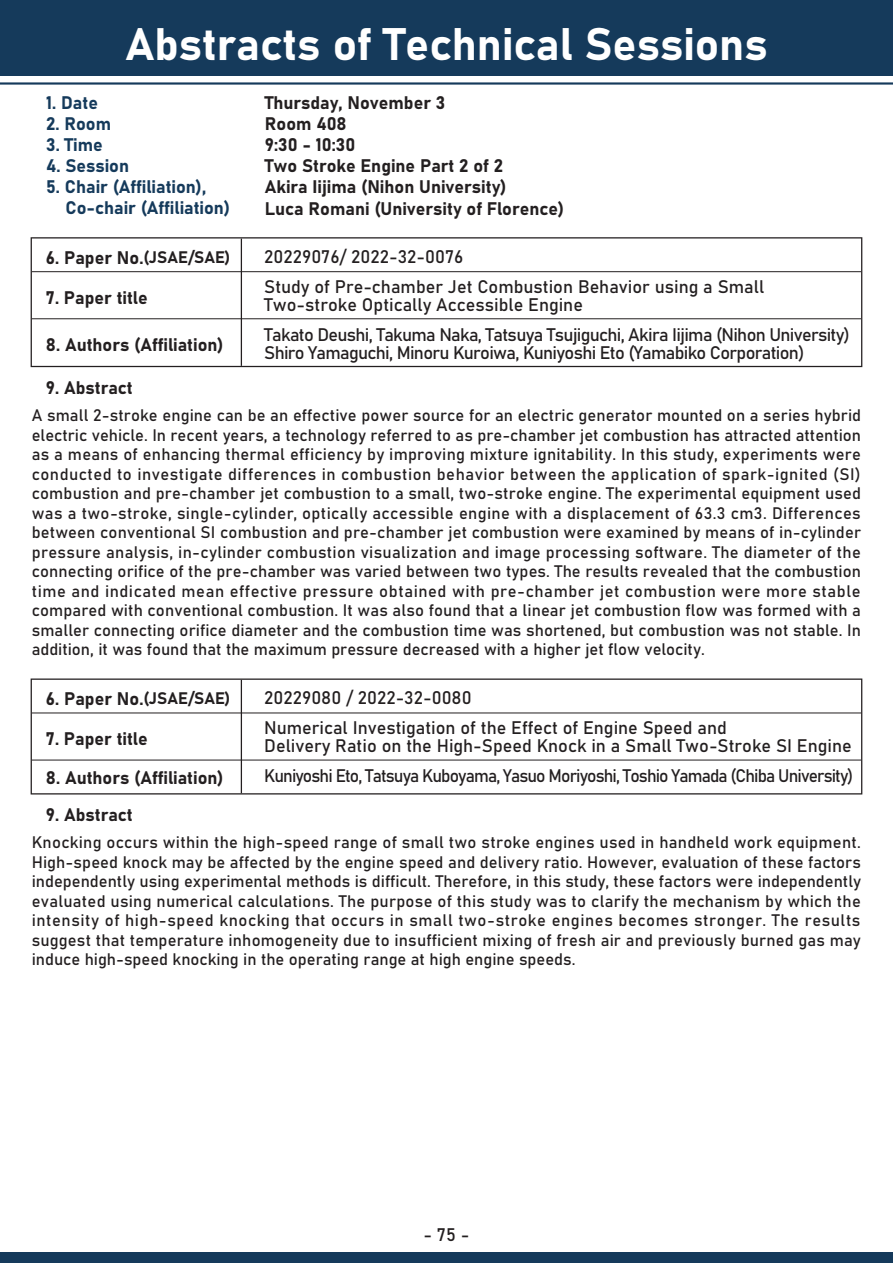
<style>
.page{position:relative;width:893px;height:1263px;background:#fff}
.page>*{position:absolute;margin:0;border:0;box-sizing:border-box;transform-origin:0 0}
.t1{font:700 45px "Bahnschrift";color:#fff}
.t2{font:700 18px/21px "Bahnschrift";color:#231f20}
.t3{font:18px/30px "Bahnschrift";letter-spacing:-.035em;color:#231f20}
.t4{font:18px/30px "Bahnschrift";color:#231f20}
.t5{font:18px/30px "Bahnschrift";letter-spacing:-.05em;color:#231f20}
.t6{font:700 18px/21px "Bahnschrift";color:#153a5b}
.t7{font:16.5px/19.5px "Bahnschrift";color:#231f20;text-align:justify}
.s1{font-size:16.5px}
</style>
<div class="page">
<div style="left:0;top:0;width:893px;height:75px;background:#153a5b"></div>
<hr style="left:0;top:82px;width:893px;height:3px;background:#153a5b">
<div style="left:0;top:1252px;width:893px;height:11px;background:#153a5b"></div>
<svg style="left:31px;top:237px;width:831px;height:130px"></svg>
<hr style="left:32px;top:271px;width:829px;height:1px;background:#231f20">
<hr style="left:32px;top:318px;width:829px;height:1px;background:#231f20">
<hr style="left:241px;top:239px;width:1px;height:127px;background:#231f20">
<svg style="left:31px;top:678px;width:831px;height:116px"></svg>
<hr style="left:32px;top:712px;width:829px;height:1px;background:#231f20">
<hr style="left:32px;top:760px;width:829px;height:1px;background:#231f20">
<hr style="left:241px;top:680px;width:1px;height:113px;background:#231f20">
<h1 class="t1" style="left:125px;top:29px;width:644px">Abstracts of Technical Sessions</h1>
<p class="t6" style="left:46px;top:94px;width:53px">1. Date</p>
<p class="t6" style="left:46px;top:115px;width:66px">2. Room</p>
<p class="t6" style="left:46px;top:136px;width:58px">3. Time</p>
<p class="t6" style="left:46px;top:157px;width:84px">4. Session</p>
<p class="t6" style="left:66px;top:178px;width:166px;text-indent:-19px">5. Chair (Affiliation),<br>Co-chair (Affiliation)</p>
<p class="t2" style="left:46px;top:248px;width:186px">6. Paper No.<span class="s1">(JSAE/SAE)</span></p>
<p class="t2" style="left:46px;top:289px;width:103px">7. Paper title</p>
<p class="t2" style="left:46px;top:335px;width:179px">8. Authors (Affiliation)</p>
<p class="t2" style="left:46px;top:379px;width:88px">9. Abstract</p>
<p class="t2" style="left:265px;top:94px;width:301px">Thursday, November 3<br>Room 408<br>9:30 - 10:30<br>Two Stroke Engine Part 2 of 2<br>Akira Iijima (Nihon University)<br>Luca Romani (University of Florence)</p>
<p class="t4" style="left:264px;top:243px;width:501px">20229076/ 2022-32-0076<br>Study of Pre-chamber Jet Combustion Behavior using a Small</p>
<p class="t3" style="left:264px;top:291px;width:587px">Two-stroke Optically Accessible Engine<br>Takato Deushi, Takuma Naka, Tatsuya Tsujiguchi, Akira Iijima (Nihon University)</p>
<p class="t3" style="left:264px;top:339px;width:542px">Shiro Yamaguchi, Minoru Kuroiwa, Kuniyoshi Eto (Yamabiko Corporation)</p>
<p class="t7" style="left:32px;top:407px;width:831px">A small 2-stroke engine can be an effective power source for an electric generator mounted on a series hybrid electric vehicle. In recent years, a technology referred to as pre-chamber jet combustion has attracted attention as a means of enhancing thermal efficiency by improving mixture ignitability. In this study, experiments were conducted to investigate differences in combustion behavior between the application of spark-ignited (SI) combustion and pre-chamber jet combustion to a small, two-stroke engine. The experimental equipment used was a two-stroke, single-cylinder, optically accessible engine with a displacement of 63.3 cm3. Differences between conventional SI combustion and pre-chamber jet combustion were examined by means of in-cylinder pressure analysis, in-cylinder combustion visualization and image processing software. The diameter of the connecting orifice of the pre-chamber was varied between two types. The results revealed that the combustion time and indicated mean effective pressure obtained with pre-chamber jet combustion were more stable compared with conventional combustion. It was also found that a linear jet combustion flow was formed with a smaller connecting orifice diameter and the combustion time was shortened, but combustion was not stable. In addition, it was found that the maximum pressure decreased with a higher jet flow velocity.</p>
<p class="t2" style="left:46px;top:690px;width:186px">6. Paper No.<span class="s1">(JSAE/SAE)</span></p>
<p class="t2" style="left:46px;top:730px;width:103px">7. Paper title</p>
<p class="t2" style="left:46px;top:769px;width:179px">8. Authors (Affiliation)</p>
<p class="t2" style="left:46px;top:806px;width:88px">9. Abstract</p>
<p class="t4" style="left:264px;top:685px;width:464px">20229080 / 2022-32-0080<br>Numerical Investigation of the Effect of Engine Speed and</p>
<p class="t5" style="left:264px;top:733px;width:591px">Delivery Ratio on the High-Speed Knock in a Small Two-Stroke SI Engine<br>Kuniyoshi Eto, Tatsuya Kuboyama, Yasuo Moriyoshi, Toshio Yamada (Chiba University)</p>
<p class="t7" style="left:32px;top:834px;width:831px">Knocking occurs within the high-speed range of small two stroke engines used in handheld work equipment.<br>High-speed knock may be affected by the engine speed and delivery ratio. However, evaluation of these factors independently using experimental methods is difficult. Therefore, in this study, these factors were independently evaluated using numerical calculations. The purpose of this study was to clarify the mechanism by which the intensity of high-speed knocking that occurs in small two-stroke engines becomes stronger. The results suggest that temperature inhomogeneity due to insufficient mixing of fresh air and previously burned gas may induce high-speed knocking in the operating range at high engine speeds.</p>
<p class="t4" style="left:423px;top:1221px;width:48px">- 75 -</p>
</div>
